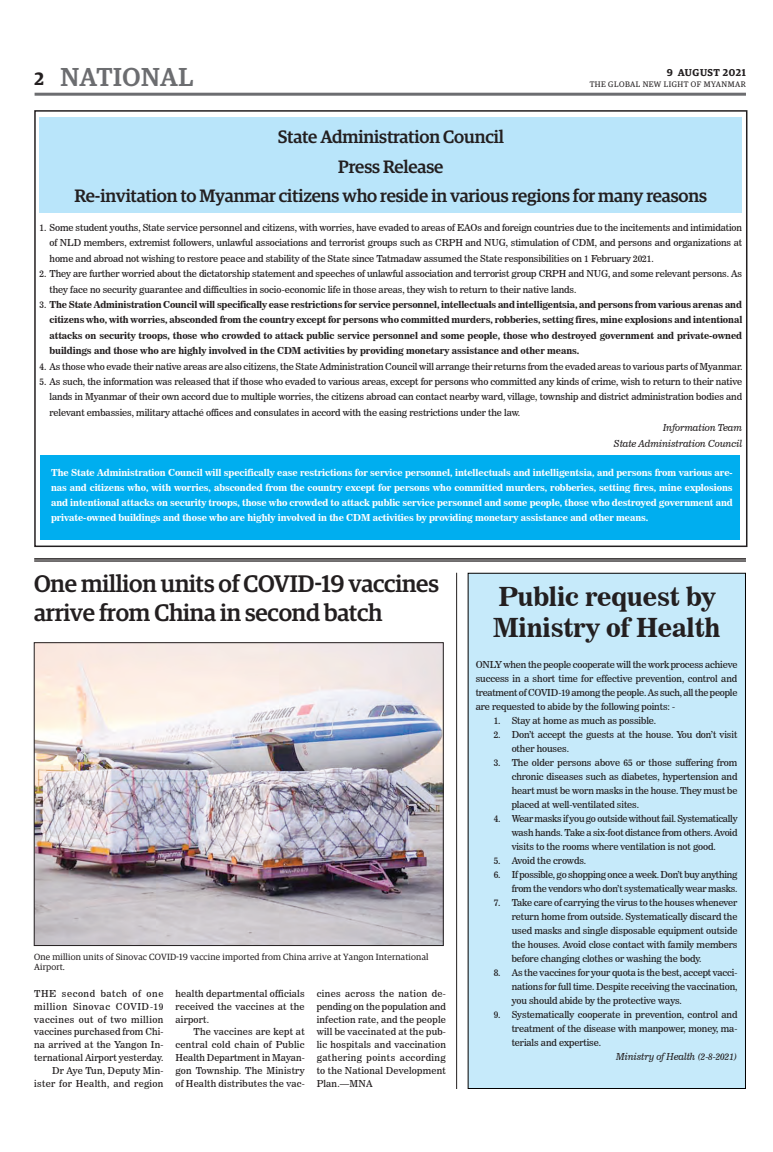
<style>
.page{position:relative;width:773px;height:1152px;background:#fff}
.page>*{position:absolute;margin:0;border:0;box-sizing:border-box;transform-origin:0 0}
._2_Clm_Head{font:26px/31.2px "News 706 BT Bold C";letter-spacing:-.01em;color:#231f20}
.t1{font:500 26px "Guardian Egyp";letter-spacing:.02em;color:#6c6d70}
.Brief_Head{font:500 24px/28.8px "Guardian Egyp";letter-spacing:-.01em;color:#231f20}
.Brief_Head-2{font:500 18px "Guardian Egyp";letter-spacing:-.01em;color:#231f20}
.t2{font:600 18px "Guardian Egyp";color:#231f20}
.t3{font:600 10px "Guardian Egyp";letter-spacing:.055em;color:#231f20}
._2nd_Body{font:9.5px/12.9px "News 706 BT Roman C";letter-spacing:-.01em;color:#231f20;text-align:justify}
.Normal_Para{font:9.5px/15.4px "News 706 BT Roman C";letter-spacing:-.01em;color:#231f20;text-align:justify}
.Normal_Para-2{font:9.5px/15.4px "News 706 BT Bold C";letter-spacing:-.01em;color:#231f20;text-align:justify}
.Normal_Para-3{font:9.5px/15px "News 706 BT Bold C";letter-spacing:-.01em;color:#fff;text-align:justify}
._2nd_Body-2{font:9.5px/12.9px "News 706 BT Roman C";letter-spacing:.03em;color:#231f20;text-align:right}
.Normal_Para-4{font:9.5px "News 706 BT Italic C";letter-spacing:-.01em;color:#231f20}
._2nd_Body-3{font:9.5px "News 706 BT Italic C";letter-spacing:-.01em;color:#231f20}
.t4{font:9px/10.8px "Guardian Egyp";letter-spacing:.02em;color:#231f20}
.t5{font:8px "Guardian Egyp";letter-spacing:.06em;color:#231f20}
.s1{font-family:"News 706 BT Roman C"}
</style>
<div class="page">
<hr style="left:35px;top:93px;width:711px;height:3px;background:#6c6d70">
<div style="left:34px;top:110px;width:713px;height:437px;border:2px solid #231f20"></div>
<div style="left:40px;top:455px;width:699px;height:85px;background:#00aeef"></div>
<div style="left:40px;top:118px;width:702px;height:95px;background:#b9e5fa"></div>
<div style="left:467px;top:573px;width:279px;height:516px;background:#c6eafa;border:1px solid #000"></div>
<hr style="left:34px;top:558px;width:712px;height:1px;background:#231f20">
<hr style="left:34px;top:560px;width:712px;height:1px;background:#231f20">
<hr style="left:34px;top:561px;width:712px;height:1px;background:#231f20">
<hr style="left:456px;top:573px;width:1px;height:516px;background:#231f20">
<img style="left:36px;top:645px;width:405px;height:299px">
<div style="left:34px;top:643px;width:409px;height:303px;border:1px solid #231f20"></div>
<h1 class="t1" style="left:61px;top:59px;width:134px">NATIONAL</h1>
<h3 class="t2" style="left:35px;top:65px;width:11px">2</h3>
<p class="t3" style="left:666px;top:65px;width:81px">9 AUGUST 2021</p>
<p class="t5" style="left:589px;top:79px;width:158px">THE GLOBAL NEW LIGHT OF MYANMAR</p>
<p class="Brief_Head-2" style="left:278px;top:124px;width:228px">State Administration Council</p>
<p class="Brief_Head-2" style="left:338px;top:153px;width:107px">Press Release</p>
<p class="Brief_Head-2" style="left:75px;top:183px;width:634px">Re-invitation to Myanmar citizens who reside in various regions for many reasons</p>
<p class="Normal_Para" style="left:50px;top:220px;width:694px;text-indent:-10px">1. Some student youths, State service personnel and citizens, with worries, have evaded to areas of EAOs and foreign countries due to the incitements and intimidation of NLD members, extremist followers, unlawful associations and terrorist groups such as CRPH and NUG, stimulation of CDM, and persons and organizations at home and abroad not wishing to restore peace and stability of the State since Tatmadaw assumed the State responsibilities on 1 February 2021.</p>
<p class="Normal_Para" style="left:50px;top:266px;width:694px;text-indent:-10px">2. They are further worried about the dictatorship statement and speeches of unlawful association and terrorist group CRPH and NUG, and some relevant persons. As they face no security guarantee and difficulties in socio-economic life in those areas, they wish to return to their native lands.</p>
<p class="Normal_Para-2" style="left:50px;top:297px;width:694px;text-indent:-10px"><span class="s1">3.</span> The State Administration Council will specifically ease restrictions for service personnel, intellectuals and intelligentsia, and persons from various arenas and citizens who, with worries, absconded from the country except for persons who committed murders, robberies, setting fires, mine explosions and intentional attacks on security troops, those who crowded to attack public service personnel and some people, those who destroyed government and private-owned buildings and those who are highly involved in the CDM activities by providing monetary assistance and other means.</p>
<p class="Normal_Para" style="left:40px;top:358px;width:704px">4. As those who evade their native areas are also citizens, the State Administration Council will arrange their returns from the evaded areas to various parts of Myanmar.</p>
<p class="Normal_Para" style="left:50px;top:374px;width:694px;text-indent:-10px">5. As such, the information was released that if those who evaded to various areas, except for persons who committed any kinds of crime, wish to return to their native lands in Myanmar of their own accord due to multiple worries, the citizens abroad can contact nearby ward, village, township and district administration bodies and relevant embassies, military attaché offices and consulates in accord with the easing restrictions under the law.</p>
<p class="Normal_Para-4" style="left:663px;top:422px;width:81px">Information Team</p>
<p class="Normal_Para-4" style="left:614px;top:438px;width:130px">State Administration Council</p>
<p class="Normal_Para-3" style="left:51px;top:465px;width:683px">The State Administration Council will specifically ease restrictions for service personnel, intellectuals and intelligentsia, and persons from various are&shy;nas and citizens who, with worries, absconded from the country except for persons who committed murders, robberies, setting fires, mine explosions and intentional attacks on security troops, those who crowded to attack public service personnel and some people, those who destroyed government and private-owned buildings and those who are highly involved in the CDM activities by providing monetary assistance and other means.</p>
<p class="Brief_Head" style="left:34px;top:567px;width:406px">One million units of COVID-19 vaccines arrive from China in second batch</p>
<p class="t4" style="left:34px;top:951px;width:396px">One million units of Sinovac COVID-19 vaccine imported from China arrive at Yangon International<br>Airport.</p>
<p class="_2nd_Body" style="left:34px;top:987px;width:131px">THE second batch of one million Sinovac COVID-19 vaccines out of two million vaccines purchased from Chi&shy;na arrived at the Yangon In&shy;ternational Airport yesterday.</p>
<p class="_2nd_Body-2" style="left:34px;top:1064px;width:131px">Dr Aye Tun, Deputy Min&shy;ister for Health, and region</p>
<p class="_2nd_Body" style="left:175px;top:987px;width:131px">health departmental officials received the vaccines at the airport.</p>
<p class="_2nd_Body" style="left:175px;top:1026px;width:131px;text-indent:18px">The vaccines are kept at central cold chain of Public Health Department in Mayan&shy;gon Township. The Ministry of Health distributes the vac-</p>
<p class="_2nd_Body" style="left:317px;top:987px;width:131px">cines across the nation de&shy;pending on the population and infection rate, and the people will be vaccinated at the pub&shy;lic hospitals and vaccination gathering points according to the National Development Plan.—MNA</p>
<p class="_2_Clm_Head" style="left:493px;top:581px;width:229px">Public request by<br>Ministry of Health</p>
<p class="Normal_Para" style="left:475px;top:658px;width:263px;line-height:14px">ONLY when the people cooperate will the work process achieve success in a short time for effective prevention, control and treatment of COVID-19 among the people. As such, all the people are requested to abide by the following points: -</p>
<p class="_2nd_Body" style="left:493px;top:715px;width:164px">1. Stay at home as much as possible.</p>
<p class="_2nd_Body" style="left:511px;top:728px;width:227px;line-height:14px;text-indent:-18px">2. Don’t accept the guests at the house. You don’t visit other houses.</p>
<p class="_2nd_Body" style="left:511px;top:756px;width:227px;line-height:14px;text-indent:-18px">3. The older persons above 65 or those suffering from chronic diseases such as diabetes, hypertension and heart must be worn masks in the house. They must be placed at well-ventilated sites.</p>
<p class="_2nd_Body" style="left:511px;top:812px;width:227px;line-height:14px;text-indent:-18px">4. Wear masks if you go outside without fail. Systematically wash hands. Take a six-foot distance from others. Avoid visits to the rooms where ventilation is not good.</p>
<p class="_2nd_Body" style="left:493px;top:855px;width:94px">5. Avoid the crowds.</p>
<p class="_2nd_Body" style="left:493px;top:868px;width:245px;line-height:14px;text-align:right">6. If possible, go shopping once a week. Don’t buy anything from the vendors who don’t systematically wear masks.</p>
<p class="_2nd_Body" style="left:511px;top:896px;width:227px;line-height:14px;text-indent:-18px">7. Take care of carrying the virus to the houses whenever return home from outside. Systematically discard the used masks and single disposable equipment outside the houses. Avoid close contact with family members before changing clothes or washing the body.</p>
<p class="_2nd_Body" style="left:511px;top:966px;width:227px;line-height:14px;text-indent:-18px">8. As the vaccines for your quota is the best, accept vacci&shy;nations for full time. Despite receiving the vaccination, you should abide by the protective ways.</p>
<p class="_2nd_Body" style="left:511px;top:1008px;width:227px;line-height:14px;text-indent:-18px">9. Systematically cooperate in prevention, control and treatment of the disease with manpower, money, ma&shy;terials and expertise.</p>
<p class="_2nd_Body-3" style="left:616px;top:1051px;width:123px">Ministry of Health (2-8-2021)</p>
</div>
